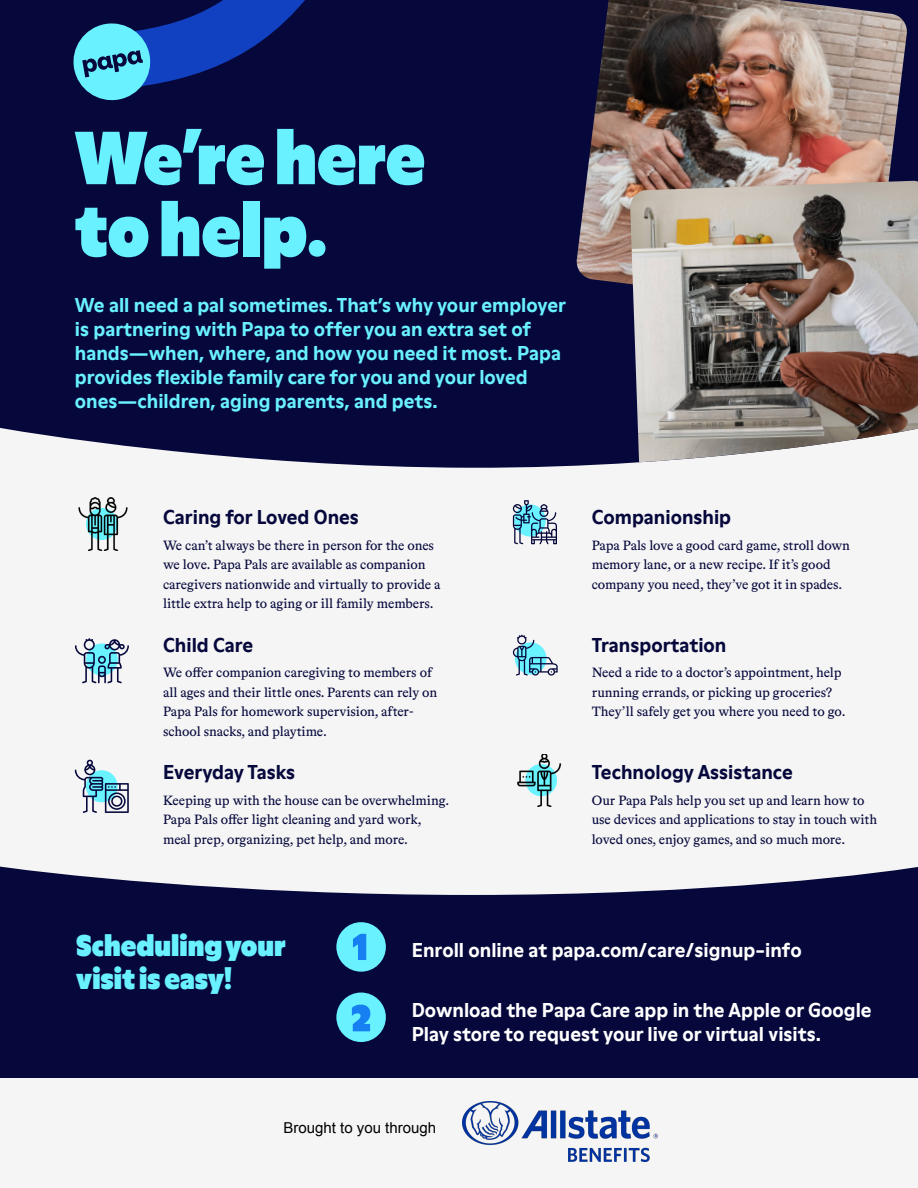
<style>
.page{position:relative;width:918px;height:1188px;background:#f5f5f5}
.page>*{position:absolute;margin:0;border:0;box-sizing:border-box;transform-origin:0 0}
.t1{font:900 72px/72px "Moderne LL";color:#69f1ff}
.t2{font:900 28.5px/33px "Moderne LL";color:#69f1ff}
.t3{font:700 19.5px/24px "Moderne LL";color:#69f1ff}
.t4{font:700 19.5px "Moderne LL";color:#06083c}
.t5{font:700 19.5px/24px "Moderne LL";color:#fff}
.t6{font:700 19.5px "Moderne LL";color:#fff}
.t7{font:15px "Arial";color:#000}
.P1{font:13.5px/19.5px "Bradford LL";letter-spacing:-.005em;color:#06083c}
.s1{font-style:inherit}
</style>
<div class="page">
<svg style="left:0;top:866px;width:918px;height:211px;background:#1c1e4d"></svg>
<div style="left:0;top:0;width:918px;height:468px;background:#06083c"></div>
<img style="left:576px;top:0;width:332px;height:313px">
<img style="left:630px;top:181px;width:288px;height:281px">
<svg style="left:75px;top:638px;width:54px;height:45px"></svg>
<svg style="left:75px;top:760px;width:54px;height:53px"></svg>
<svg style="left:513px;top:500px;width:44px;height:44px"></svg>
<svg style="left:513px;top:635px;width:45px;height:41px"></svg>
<div style="left:336px;top:922px;width:50px;height:50px;background:#69f1ff;border-radius:50%"></div>
<svg style="left:353px;top:934px;width:13px;height:26px"></svg>
<div style="left:336px;top:993px;width:50px;height:49px;background:#69f1ff;border-radius:50%"></div>
<svg style="left:352px;top:1005px;width:18px;height:26px"></svg>
<img style="left:78px;top:497px;width:50px;height:54px">
<img style="left:517px;top:754px;width:45px;height:52px">
<svg style="left:51px;top:0;width:332px;height:122px;background:#112967"></svg>
<img style="left:462px;top:1101px;width:195px;height:60px">
<h1 class="t1" style="left:75px;top:119px;width:352px">We’re here to help.</h1>
<h3 class="t3" style="left:75px;top:291px;width:493px">We all need a pal sometimes. That’s why your employer is partnering with Papa to offer you an extra set of hands—when, where, and how you need it most. Papa provides flexible family care for you and your loved ones—children, aging parents, and pets.</h3>
<h3 class="t4" style="left:163px;top:504px;width:197px">Caring for Loved Ones</h3>
<p class="P1" style="left:163px;top:535px;width:279px">We can’t always be there in person for the ones we love. Papa Pals are available as companion caregivers nationwide and virtually to provide a little extra help to aging or ill family members.</p>
<h3 class="t4" style="left:163px;top:631px;width:92px">Child Care</h3>
<p class="P1" style="left:163px;top:662px;width:276px">We offer companion caregiving to members of all ages and their little ones. Parents can rely on Papa Pals for homework supervision, after&shy;school snacks, and playtime.</p>
<h3 class="t4" style="left:163px;top:759px;width:134px">Everyday Tasks</h3>
<p class="P1" style="left:163px;top:790px;width:288px">Keeping up with the house can be overwhelming.<br>Papa Pals offer light cleaning and yard work, meal prep, organizing, pet help, and more.</p>
<h3 class="t4" style="left:592px;top:504px;width:141px">Companionship</h3>
<p class="P1" style="left:592px;top:535px;width:260px">Papa Pals love a good card game, stroll down memory lane, or a new recipe. If it’s good company you need, they’ve got it in spades.</p>
<h3 class="t4" style="left:592px;top:631px;width:136px">Transportation</h3>
<p class="P1" style="left:592px;top:662px;width:255px">Need a ride to a doctor’s appointment, help running errands, or picking up groceries?<br>They’ll safely get you where you need to go.</p>
<h3 class="t4" style="left:592px;top:759px;width:203px">Technology Assistance</h3>
<p class="P1" style="left:592px;top:790px;width:287px">Our Papa Pals help you set up and learn how to use devices and applications to stay in touch with loved ones, enjoy games, and so much more.</p>
<h3 class="t2" style="left:76px;top:928px;width:211px">Scheduling your visit is easy!</h3>
<h3 class="t6" style="left:412px;top:937px;width:392px"><span class="s1">Enroll online at</span> papa.com/care/signup-info</h3>
<h3 class="t5" style="left:412px;top:997px;width:461px">Download the Papa Care app in the Apple or Google<br>Play store to request your live or virtual visits.</h3>
<p class="t7" style="left:284px;top:1118px;width:154px">Brought to you through</p>
</div>
